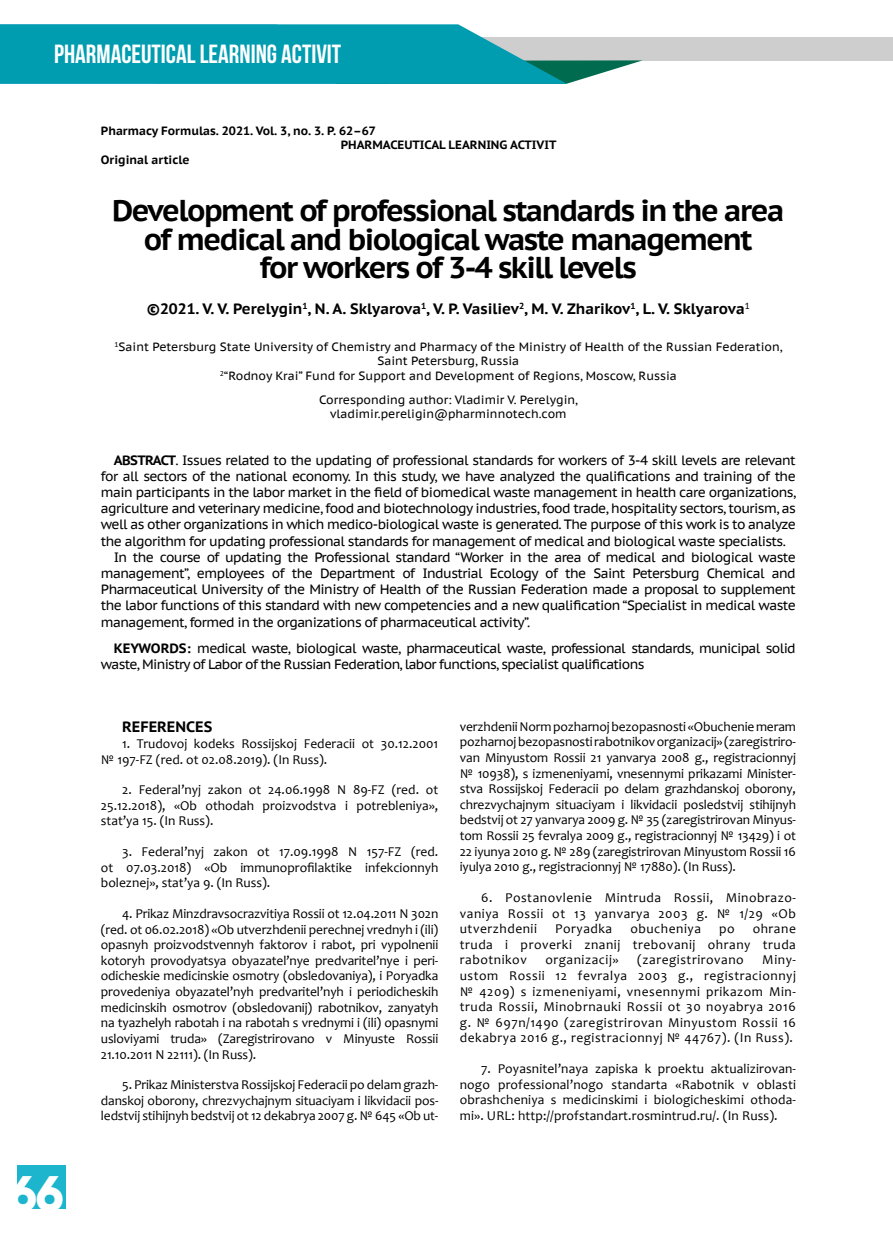
<style>
.page{position:relative;width:893px;height:1234px;background:#fff}
.page>*{position:absolute;margin:0;border:0;box-sizing:border-box;transform-origin:0 0}
.t1{font:800 49.8px "Gilroy";color:#fff}
.t2{font:700 30px/28.5px "PT Sans Caption";letter-spacing:-.05em;color:#000;text-align:center}
.t3{font:700 26.25px "Bebas Neue";color:#fff}
.t4{font:700 15px "PT Sans Caption";color:#000}
.t5{font:13.5px/15.6px "Candara";color:#000;text-align:justify}
.t6{font:13.5px/16.2px "PT Sans Caption";letter-spacing:-.04em;color:#000}
.t7{font:13.5px "Candara";letter-spacing:.04em;color:#000}
.t8{font:12px/14.4px "PT Sans Caption";color:#000;text-align:center}
.t9{font:700 12px "PT Sans Caption";color:#000}
.s1{font-weight:700}
</style>
<div class="page">
<div style="left:0;top:37px;width:893px;height:24px;background:#cecece"></div>
<div style="left:17px;top:1164px;width:49px;height:44px;background:#1cb5cd"></div>
<svg style="left:0;top:24px;width:643px;height:60px"></svg>
<h3 class="t3" style="left:54px;top:39px;width:289px">PHARMACEUTICAL LEARNING ACTIVIT</h3>
<p class="t9" style="left:101px;top:122px;width:277px">Pharmacy Formulas. 2021. Vol. 3, no. 3. P. 62–67</p>
<p class="t9" style="left:341px;top:137px;width:217px">PHARMACEUTICAL LEARNING ACTIVIT</p>
<p class="t9" style="left:101px;top:151px;width:90px">Original article</p>
<h2 class="t2" style="left:112px;top:196px;width:674px">Development of professional standards in the area of medical and biological waste management<br>for workers of 3-4 skill levels</h2>
<p class="t4" style="left:147px;top:298px;width:605px">©2021. V. V. Perelygin<sup>1</sup>, N. A. Sklyarova<sup>1</sup>, V. P. Vasiliev<sup>2</sup>, M. V. Zharikov<sup>1</sup>, L. V. Sklyarova<sup>1</sup></p>
<p class="t8" style="left:114px;top:339px;width:670px"><sup>1</sup>Saint Petersburg State University of Chemistry and Pharmacy of the Ministry of Health of the Russian Federation,<br>Saint Petersburg, Russia<br><sup>2</sup>“Rodnoy Krai” Fund for Support and Development of Regions, Moscow, Russia</p>
<p class="t8" style="left:319px;top:392px;width:260px">Corresponding author: Vladimir V. Perelygin, vladimir.pereligin@pharminnotech.com</p>
<p class="t6" style="left:114px;top:451px;width:684px"><span class="s1">ABSTRACT</span>. Issues related to the updating of professional standards for workers of 3-4 skill levels are relevant</p>
<p class="t6" style="left:101px;top:467px;width:696px">for all sectors of the national economy. In this study, we have analyzed the qualifications and training of the</p>
<p class="t6" style="left:101px;top:483px;width:697px">main participants in the labor market in the field of biomedical waste management in health care organizations,</p>
<p class="t6" style="left:101px;top:500px;width:696px">agriculture and veterinary medicine, food and biotechnology industries, food trade, hospitality sectors, tourism, as</p>
<p class="t6" style="left:101px;top:516px;width:696px">well as other organizations in which medico-biological waste is generated. The purpose of this work is to analyze</p>
<p class="t6" style="left:101px;top:532px;width:686px">the algorithm for updating professional standards for management of medical and biological waste specialists.</p>
<p class="t6" style="left:114px;top:548px;width:684px">In the course of updating the Professional standard “Worker in the area of medical and biological waste</p>
<p class="t6" style="left:101px;top:564px;width:696px">management”, employees of the Department of Industrial Ecology of the Saint Petersburg Chemical and</p>
<p class="t6" style="left:101px;top:581px;width:696px">Pharmaceutical University of the Ministry of Health of the Russian Federation made a proposal to supplement</p>
<p class="t6" style="left:101px;top:597px;width:696px">the labor functions of this standard with new competencies and a new qualification “Specialist in medical waste</p>
<p class="t6" style="left:101px;top:613px;width:431px">management, formed in the organizations of pharmaceutical activity”.</p>
<p class="t6" style="left:101px;top:640px;width:696px;text-indent:13px"><span class="s1">KEYWORDS:</span> medical waste, biological waste, pharmaceutical waste, professional standards, municipal solid waste, Ministry of Labor of the Russian Federation, labor functions, specialist qualifications</p>
<h1 class="t1" style="left:9px;top:1161px;width:56px">66</h1>
<p class="t4" style="left:122px;top:717px;width:92px">REFERENCES</p>
<p class="t5" style="left:101px;top:735px;width:339px;text-indent:21px">1. Trudovoj kodeks Rossijskoj Federacii ot 30.12.2001 № 197-FZ (red. ot 02.08.2019). (In Russ).</p>
<p class="t5" style="left:101px;top:781px;width:339px;text-indent:21px">2. Federal’nyj zakon ot 24.06.1998 N 89-FZ (red. ot 25.12.2018), «Ob othodah proizvodstva i potrebleniya», stat’ya 15. (In Russ).</p>
<p class="t5" style="left:101px;top:843px;width:339px;text-indent:21px">3. Federal’nyj zakon ot 17.09.1998 N 157-FZ (red. ot 07.03.2018) «Ob immunoprofilaktike infekcionnyh boleznej», stat’ya 9. (In Russ).</p>
<p class="t5" style="left:101px;top:905px;width:339px;text-indent:21px">4. Prikaz Minzdravsocrazvitiya Rossii ot 12.04.2011 N 302n (red. ot 06.02.2018) «Ob utverzhdenii perechnej vrednyh i (ili) opasnyh proizvodstvennyh faktorov i rabot, pri vypolnenii kotoryh provodyatsya obyazatel’nye predvaritel’nye i peri&shy;odicheskie medicinskie osmotry (obsledovaniya), i Poryadka provedeniya obyazatel’nyh predvaritel’nyh i periodicheskih medicinskih osmotrov (obsledovanij) rabotnikov, zanyatyh na tyazhelyh rabotah i na rabotah s vrednymi i (ili) opasnymi usloviyami truda» (Zaregistrirovano v Minyuste Rossii 21.10.2011 N 22111). (In Russ).</p>
<p class="t5" style="left:101px;top:1076px;width:339px;text-indent:21px">5. Prikaz Ministerstva Rossijskoj Federacii po delam grazh&shy;danskoj oborony, chrezvychajnym situaciyam i likvidacii pos&shy;ledstvij stihijnyh bedstvij ot 12 dekabrya 2007 g. № 645 «Ob ut-</p>
<p class="t5" style="left:460px;top:718px;width:338px">verzhdenii Norm pozharnoj bezopasnosti «Obuchenie meram pozharnoj bezopasnosti rabotnikov organizacij» (zaregistriro&shy;van Minyustom Rossii 21 yanvarya 2008 g., registracionnyj № 10938), s izmeneniyami, vnesennymi prikazami Minister&shy;stva Rossijskoj Federacii po delam grazhdanskoj oborony, chrezvychajnym situaciyam i likvidacii posledstvij stihijnyh bedstvij ot 27 yanvarya 2009 g. № 35 (zaregistrirovan Minyus&shy;tom Rossii 25 fevralya 2009 g., registracionnyj № 13429) i ot 22 iyunya 2010 g. № 289 (zaregistrirovan Minyustom Rossii 16 iyulya 2010 g., registracionnyj № 17880). (In Russ).</p>
<p class="t5" style="left:460px;top:889px;width:338px;text-indent:21px">6. Postanovlenie Mintruda Rossii, Minobrazo&shy;vaniya Rossii ot 13 yanvarya 2003 g. № 1/29 «Ob utverzhdenii</p>
<p class="t5" style="left:460px;top:920px;width:338px;text-indent:293px">ohrane truda i proverki znanij trebovanij ohrany truda rabotnikov</p>
<p class="t7" style="left:555px;top:920px;width:59px">Poryadka</p>
<p class="t7" style="left:630px;top:920px;width:72px">obucheniya</p>
<p class="t5" style="left:719px;top:920px;width:17px">po</p>
<p class="t7" style="left:545px;top:951px;width:75px">organizacij»</p>
<p class="t7" style="left:637px;top:951px;width:108px">(zaregistrirovano</p>
<p class="t5" style="left:460px;top:951px;width:338px;text-indent:302px">Miny&shy;ustom Rossii 12 fevralya 2003 g., registracionnyj № 4209) s izmeneniyami, vnesennymi prikazom Min&shy;truda Rossii, Minobrnauki Rossii ot 30 noyabrya 2016 g. № 697n/1490 (zaregistrirovan Minyustom Rossii 16 dekabrya 2016 g., registracionnyj № 44767). (In Russ).</p>
<p class="t5" style="left:460px;top:1060px;width:338px;text-indent:21px">7. Poyasnitel’naya zapiska k proektu aktualizirovan&shy;nogo professional’nogo standarta «Rabotnik v oblasti obrashcheniya s medicinskimi i biologicheskimi othoda&shy;mi». URL: http://profstandart.rosmintrud.ru/. (In Russ).</p>
</div>
